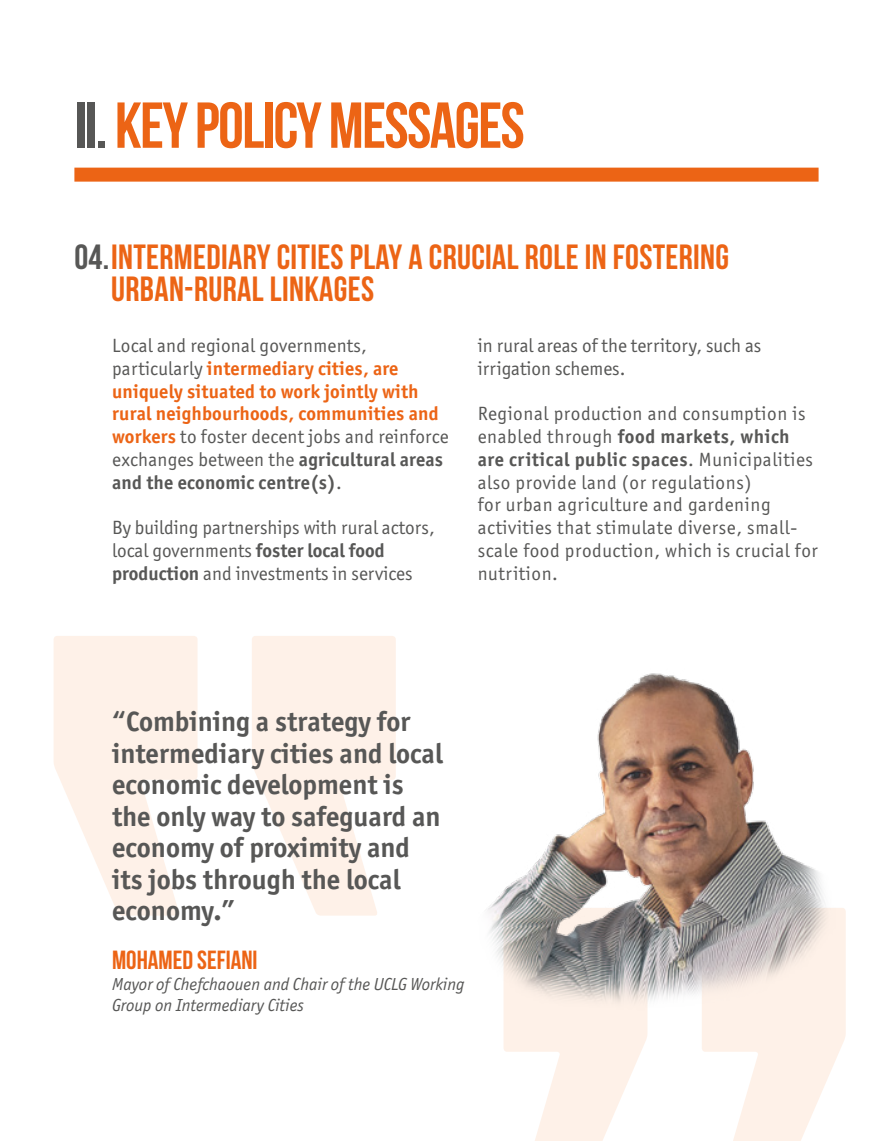
<style>
.page{position:relative;width:893px;height:1141px;background:#fff}
.page>*{position:absolute;margin:0;border:0;box-sizing:border-box;transform-origin:0 0}
.t1{font:700 64.75px "Bebas Neue";letter-spacing:-.025em;color:#ec6415}
.t2{font:700 35px/31.5px "Bebas Neue";letter-spacing:.01em;color:#ec6415}
.t3{font:28px/31.5px "Officina San ITC Bold OS";color:#575756}
.t4{font:700 26.25px "Bebas Neue";color:#ec6415}
.t5{font:19.25px/22.8px "Officina San ITC Book OS";letter-spacing:.02em;color:#575756}
.t6{font:19.25px/22.8px "Officina San ITC Book OS";color:#575756}
.t7{font:19.25px/22.8px "Officina San ITC Bold OS";letter-spacing:.01em;color:#ec6415}
.t8{font:19.25px/22.8px "Officina San ITC Bold OS";letter-spacing:.03em;color:#575756}
.t9{font:19.25px "Officina San ITC Bold OS";letter-spacing:.01em;color:#575756}
.t10{font:17.5px/21px "Officina San ITC Book Ital OS";color:#575756}
.s1{color:#575756}
.s2{font-family:"Officina San ITC Book OS";color:#575756}
.s3{font-family:"Officina San ITC Bold OS";color:#ec6415}
.s4{font-family:"Officina San ITC Bold OS"}
.s5{font-family:"Officina San ITC Book OS"}
</style>
<div class="page">
<div style="left:74px;top:168px;width:745px;height:14px;background:#ec6415"></div>
<svg style="left:54px;top:636px;width:342px;height:280px;fill:#fef1e8"></svg>
<svg style="left:504px;top:1047px;width:337px;height:94px"></svg>
<img style="left:487px;top:673px;width:359px;height:374px">
<h1 class="t1" style="left:74px;top:90px;width:452px"><span class="s1">II.</span> KEY POLICY MESSAGES</h1>
<h2 class="t2" style="left:111px;top:241px;width:620px;text-indent:-37px"><span class="s1">04.</span>INTERMEDIARY CITIES PLAY A CRUCIAL ROLE IN FOSTERING<br>URBAN-RURAL LINKAGES</h2>
<p class="t5" style="left:112px;top:334px;width:256px">Local and regional governments,</p>
<p class="t7" style="left:112px;top:357px;width:328px"><span class="s2">particularly</span> intermediary cities, are uniquely situated to work jointly with rural neighbourhoods, communities and</p>
<p class="t5" style="left:112px;top:425px;width:338px"><span class="s3">workers</span> to foster decent jobs and reinforce exchanges between the <span class="s4">agricultural areas</span></p>
<p class="t9" style="left:112px;top:470px;width:231px">and the economic centre(s)<span class="s5">.</span></p>
<p class="t6" style="left:112px;top:516px;width:324px">By building partnerships with rural actors, local governments <span class="s4">foster local food production</span> and investments in services</p>
<p class="t6" style="left:478px;top:334px;width:285px">in rural areas of the territory, such as irrigation schemes.</p>
<p class="t5" style="left:478px;top:402px;width:329px">Regional production and consumption is</p>
<p class="t8" style="left:478px;top:425px;width:337px"><span class="s5">enabled through</span> food markets, which are critical public spaces<span class="s5">. Municipalities</span></p>
<p class="t5" style="left:478px;top:471px;width:342px">also provide land (or regulations)<br>for urban agriculture and gardening activities that stimulate diverse, small&shy;scale food production, which is crucial for nutrition.</p>
<h3 class="t3" style="left:112px;top:706px;width:332px">“Combining a strategy for intermediary cities and local economic development is the only way to safeguard an economy of proximity and its jobs through the local economy.”</h3>
<h3 class="t4" style="left:112px;top:946px;width:147px">MOHAMED SEFIANI</h3>
<p class="t10" style="left:112px;top:974px;width:354px">Mayor of Chefchaouen and Chair of the UCLG Working<br>Group on Intermediary Cities</p>
</div>
